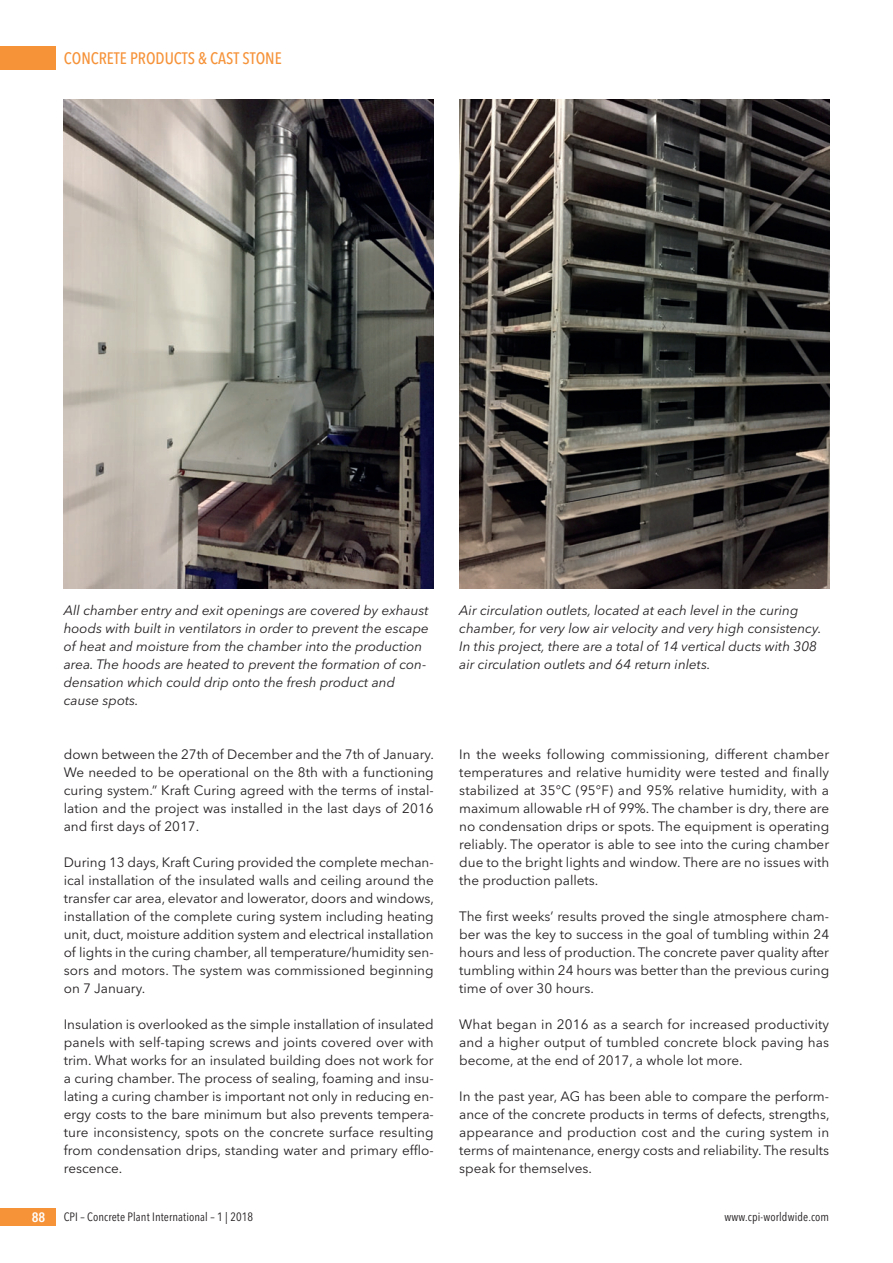
<style>
.page{position:relative;width:893px;height:1263px;background:#fff}
.page>*{position:absolute;margin:0;border:0;box-sizing:border-box;transform-origin:0 0}
.t1{font:500 16.5px "Avenir Next Condensed";color:#f69238}
.t2{font:13.5px/18px "Avenir Next";color:#231f20;text-align:justify}
.t3{font:italic 13.5px/18px "Avenir Next";color:#231f20}
.t4{font:600 13.5px "Avenir Next Condensed";color:#fff}
.t5{font:12px "Avenir Next Condensed";letter-spacing:.01em;color:#231f20}
</style>
<div class="page">
<div style="left:0;top:47px;width:55px;height:23px;background:#f69238"></div>
<div style="left:0;top:1208px;width:55px;height:18px;background:#f69238"></div>
<img style="left:64px;top:100px;width:370px;height:488px">
<img style="left:459px;top:100px;width:370px;height:488px">
<p class="t1" style="left:64px;top:51px;width:219px">CONCRETE PRODUCTS &amp; CAST STONE</p>
<p class="t3" style="left:64px;top:602px;width:366px">All chamber entry and exit openings are covered by exhaust hoods with built in ventilators in order to prevent the escape of heat and moisture from the chamber into the production area. The hoods are heated to prevent the formation of con&shy;densation which could drip onto the fresh product and cause spots.</p>
<p class="t3" style="left:459px;top:602px;width:364px">Air circulation outlets, located at each level in the curing chamber, for very low air velocity and very high consistency.<br>In this project, there are a total of 14 vertical ducts with 308 air circulation outlets and 64 return inlets.</p>
<p class="t2" style="left:64px;top:746px;width:372px">down between the 27th of December and the 7th of January.<br>We needed to be operational on the 8th with a functioning curing system.” Kraft Curing agreed with the terms of instal&shy;lation and the project was installed in the last days of 2016 and first days of 2017.</p>
<p class="t2" style="left:64px;top:854px;width:372px">During 13 days, Kraft Curing provided the complete mechan&shy;ical installation of the insulated walls and ceiling around the transfer car area, elevator and lowerator, doors and windows, installation of the complete curing system including heating unit, duct, moisture addition system and electrical installation of lights in the curing chamber, all temperature/humidity sen&shy;sors and motors. The system was commissioned beginning on 7 January.</p>
<p class="t2" style="left:64px;top:1016px;width:371px">Insulation is overlooked as the simple installation of insulated panels with self-taping screws and joints covered over with trim. What works for an insulated building does not work for a curing chamber. The process of sealing, foaming and insu&shy;lating a curing chamber is important not only in reducing en&shy;ergy costs to the bare minimum but also prevents tempera&shy;ture inconsistency, spots on the concrete surface resulting from condensation drips, standing water and primary efflo&shy;rescence.</p>
<p class="t2" style="left:459px;top:746px;width:371px">In the weeks following commissioning, different chamber temperatures and relative humidity were tested and finally stabilized at 35°C (95°F) and 95% relative humidity, with a maximum allowable rH of 99%. The chamber is dry, there are no condensation drips or spots. The equipment is operating reliably. The operator is able to see into the curing chamber due to the bright lights and window. There are no issues with the production pallets.</p>
<p class="t2" style="left:459px;top:908px;width:371px">The first weeks’ results proved the single atmosphere cham&shy;ber was the key to success in the goal of tumbling within 24 hours and less of production. The concrete paver quality after tumbling within 24 hours was better than the previous curing time of over 30 hours.</p>
<p class="t2" style="left:459px;top:1016px;width:371px">What began in 2016 as a search for increased productivity and a higher output of tumbled concrete block paving has become, at the end of 2017, a whole lot more.</p>
<p class="t2" style="left:459px;top:1088px;width:372px">In the past year, AG has been able to compare the perform&shy;ance of the concrete products in terms of defects, strengths, appearance and production cost and the curing system in terms of maintenance, energy costs and reliability. The results speak for themselves.</p>
<p class="t4" style="left:32px;top:1209px;width:15px">88</p>
<p class="t5" style="left:64px;top:1209px;width:191px">CPI – Concrete Plant International – 1 | 2018</p>
<p class="t5" style="left:725px;top:1209px;width:106px">www.cpi-worldwide.com</p>
</div>
